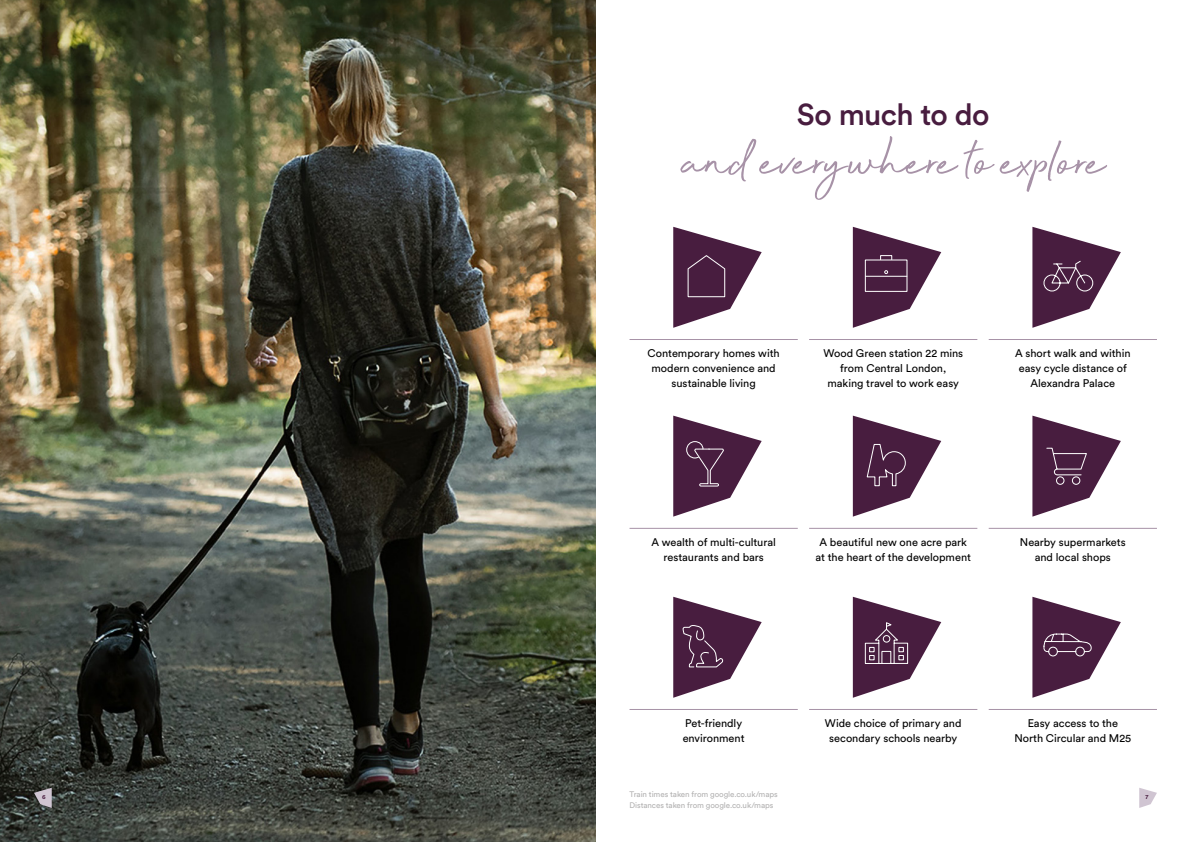
<style>
.page{position:relative;width:1191px;height:842px;background:#fff}
.page>*{position:absolute;margin:0;border:0;box-sizing:border-box;transform-origin:0 0}
.t1{font:66px "Beyond Infinity";letter-spacing:.01em;color:#a792a7}
.t2{font:500 30px "Circular Std";letter-spacing:-.02em;color:#481d3f}
.t3{font:11px/15px "Circular Std";letter-spacing:-.005em;color:#000;text-align:center}
.t4{font:8px/10.7px "Circular Std";letter-spacing:-.01em;color:#b3b2b2}
.t5{font:700 6px "Circular Std";color:#481d3f}
</style>
<div class="page">
<hr style="left:988px;top:709px;width:169px;height:1px;background:#a792a7">
<img style="left:0;top:0;width:595px;height:842px">
<hr style="left:988px;top:528px;width:169px;height:1px;background:#a792a7">
<svg style="left:1032px;top:416px;width:88px;height:101px"></svg>
<hr style="left:809px;top:709px;width:168px;height:1px;background:#a792a7">
<svg style="left:853px;top:597px;width:88px;height:101px"></svg>
<svg style="left:1032px;top:597px;width:88px;height:101px"></svg>
<hr style="left:629px;top:339px;width:168px;height:1px;background:#a792a7">
<svg style="left:673px;top:227px;width:88px;height:101px"></svg>
<hr style="left:809px;top:528px;width:168px;height:1px;background:#a792a7">
<svg style="left:853px;top:416px;width:88px;height:101px"></svg>
<hr style="left:988px;top:339px;width:169px;height:1px;background:#a792a7">
<svg style="left:1032px;top:227px;width:88px;height:101px"></svg>
<hr style="left:629px;top:528px;width:168px;height:1px;background:#a792a7">
<svg style="left:673px;top:416px;width:88px;height:101px"></svg>
<hr style="left:629px;top:709px;width:168px;height:1px;background:#a792a7">
<svg style="left:673px;top:597px;width:88px;height:101px"></svg>
<hr style="left:809px;top:339px;width:168px;height:1px;background:#a792a7">
<svg style="left:853px;top:227px;width:88px;height:101px"></svg>
<svg style="left:34px;top:788px;width:18px;height:20px"></svg>
<svg style="left:1139px;top:788px;width:18px;height:20px"></svg>
<h2 class="t2" style="left:797px;top:95px;width:194px">So much to do</h2>
<h1 class="t1" style="left:681px;top:127px;width:425px">and everywhere to explore</h1>
<p class="t3" style="left:647px;top:346px;width:134px">Contemporary homes with modern convenience and sustainable living</p>
<p class="t3" style="left:823px;top:346px;width:141px">Wood Green station 22 mins from Central London, making travel to work easy</p>
<p class="t3" style="left:1015px;top:346px;width:117px">A short walk and within easy cycle distance of<br>Alexandra Palace</p>
<p class="t3" style="left:651px;top:535px;width:126px">A wealth of multi-cultural restaurants and bars</p>
<p class="t3" style="left:815px;top:535px;width:157px">A beautiful new one acre park at the heart of the development</p>
<p class="t3" style="left:1020px;top:535px;width:107px">Nearby supermarkets and local shops</p>
<p class="t3" style="left:682px;top:716px;width:63px;text-align:left">Pet-friendly environment</p>
<p class="t3" style="left:825px;top:716px;width:138px">Wide choice of primary and secondary schools nearby</p>
<p class="t3" style="left:1014px;top:716px;width:118px">Easy access to the<br>North Circular and M25</p>
<p class="t4" style="left:629px;top:789px;width:150px">Train times taken from google.co.uk/maps<br>Distances taken from google.co.uk/maps</p>
<p class="t5" style="left:42px;top:793px;width:5px">6</p>
<p class="t5" style="left:1145px;top:793px;width:5px">7</p>
</div>
